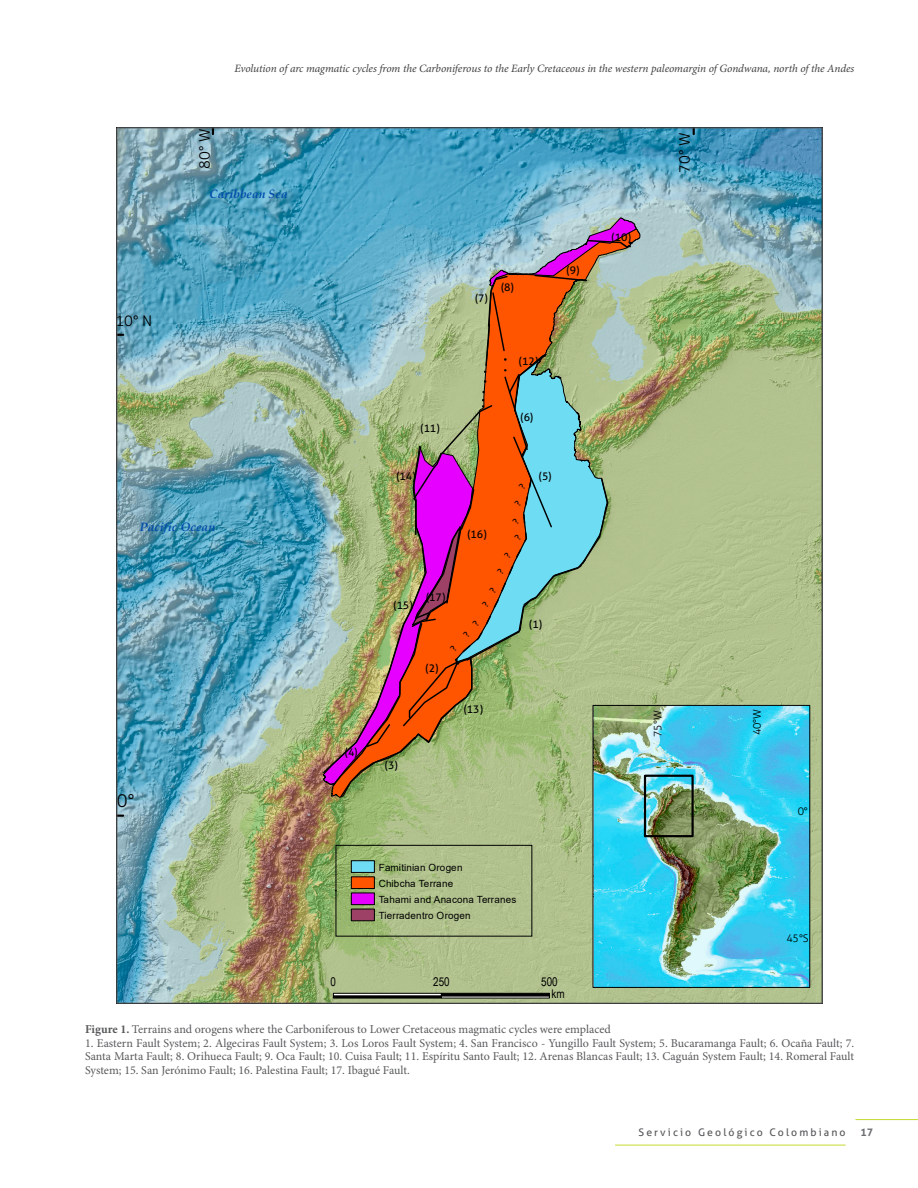
<style>
.page{position:relative;width:918px;height:1188px;background:#fff}
.page>*{position:absolute;margin:0;border:0;box-sizing:border-box;transform-origin:0 0}
.t1{font:300 18px "Aller";color:#000}
.t2{font:300 14.7px "Aller";color:#000}
.t3{font:italic 700 12.15px "Book Antiqua";letter-spacing:.005em;color:#004cac}
.t4{font:12.15px/12.1px "Arial Narrow";color:#000}
._13_Pie_de_fotos{font:12px/13.5px "Minion Pro";color:#58595b;text-align:justify}
.t5{font:italic 11.25px "Minion Pro";letter-spacing:-.01em;color:#414042}
.t6{font:10.65px "Aller";letter-spacing:-.015em;color:#000}
.t7{font:300 10.65px "Aller";color:#000}
.t8{font:10.5px "Aller";letter-spacing:.2em;color:#58595b}
.t9{font:700 10.5px "Aller";color:#6d6e71}
.t10{font:9.9px/16px "Arial";color:#000}
.s1{font-weight:700}
</style>
<div class="page">
<hr style="left:855px;top:1119px;width:63px;height:1px;background:#c4d82e">
<hr style="left:615px;top:1145px;width:230px;height:1px;background:#c4d82e">
<img style="left:119px;top:130px;width:702px;height:872px">
<hr style="left:333px;top:995px;width:109px;height:3px;background:#000">
<div style="left:333px;top:993px;width:109px;height:3px;background:#fff;border:1px solid #000"></div>
<hr style="left:441px;top:995px;width:109px;height:3px;background:#fff">
<div style="left:441px;top:993px;width:109px;height:3px;background:#000;border:1px solid #000"></div>
<svg style="left:335px;top:845px;width:198px;height:92px;background:#a4b081"></svg>
<svg style="left:587px;top:239px;width:42px;height:10px"></svg>
<img style="left:595px;top:707px;width:213px;height:279px">
<div style="left:593px;top:705px;width:217px;height:283px;border:1px solid #000"></div>
<div style="left:644px;top:775px;width:50px;height:62px;border:2px solid #000"></div>
<img style="left:322px;top:274px;width:287px;height:525px">
<p class="t2" style="left:196px;top:169px;width:42px;rotate:-90deg">80° W</p>
<p class="t5" style="left:235px;top:61px;width:621px">Evolution of arc magmatic cycles from the Carboniferous to the Early Cretaceous in the western paleomargin of Gondwana, north of the Andes</p>
<p class="t2" style="left:676px;top:173px;width:42px;rotate:-90deg">70° W</p>
<p class="t2" style="left:116px;top:312px;width:38px">10° N</p>
<p class="t3" style="left:210px;top:186px;width:80px">Caribbean Sea</p>
<p class="t3" style="left:140px;top:519px;width:77px">Pacific Ocean</p>
<p class="t1" style="left:117px;top:790px;width:19px">0°</p>
<p class="t6" style="left:345px;top:746px;width:14px">(4)</p>
<p class="t6" style="left:420px;top:421px;width:21px">(11)</p>
<p class="t6" style="left:396px;top:469px;width:21px">(14)</p>
<p class="t6" style="left:475px;top:292px;width:14px">(7)</p>
<p class="t6" style="left:501px;top:281px;width:14px">(8)</p>
<p class="t6" style="left:567px;top:264px;width:14px">(9)</p>
<p class="t6" style="left:467px;top:528px;width:21px">(16)</p>
<p class="t6" style="left:519px;top:355px;width:21px">(12)</p>
<p class="t6" style="left:520px;top:411px;width:14px">(6)</p>
<p class="t6" style="left:539px;top:470px;width:14px">(5)</p>
<p class="t6" style="left:393px;top:599px;width:21px">(15)</p>
<p class="t6" style="left:426px;top:591px;width:21px">(17)</p>
<p class="t6" style="left:385px;top:759px;width:14px">(3)</p>
<p class="t6" style="left:426px;top:661px;width:14px">(2)</p>
<p class="t6" style="left:464px;top:703px;width:21px">(13)</p>
<p class="t6" style="left:529px;top:617px;width:14px">(1)</p>
<p class="t6" style="left:612px;top:231px;width:21px">(10)</p>
<p class="t7" style="left:651px;top:737px;width:28px;rotate:-90deg">75°W</p>
<p class="t10" style="left:379px;top:859px;width:139px">Famitinian Orogen<br>Chibcha Terrane<br>Tahami and Anacona Terranes<br>Tierradentro Orogen</p>
<p class="t4" style="left:331px;top:975px;width:7px">0</p>
<p class="t4" style="left:433px;top:975px;width:18px">250</p>
<p class="t4" style="left:552px;top:975px;width:15px;text-indent:-10px">500 km</p>
<p class="t7" style="left:751px;top:735px;width:28px;rotate:-90deg">40°W</p>
<p class="t7" style="left:798px;top:805px;width:12px">0°</p>
<p class="t7" style="left:786px;top:932px;width:24px">45°S</p>
<p class="_13_Pie_de_fotos" style="left:85px;top:1023px;width:527px"><span class="s1">Figure 1.</span> Terrains and orogens where the Carboniferous to Lower Cretaceous magmatic cycles were emplaced</p>
<p class="_13_Pie_de_fotos" style="left:85px;top:1037px;width:771px">1. Eastern Fault System; 2. Algeciras Fault System; 3. Los Loros Fault System; 4. San Francisco - Yungillo Fault System; 5. Bucaramanga Fault; 6. Ocaña Fault; 7.<br>Santa Marta Fault; 8. Orihueca Fault; 9. Oca Fault; 10. Cuisa Fault; 11. Espíritu Santo Fault; 12. Arenas Blancas Fault; 13. Caguán System Fault; 14. Romeral Fault System; 15. San Jerónimo Fault; 16. Palestina Fault; 17. Ibagué Fault.</p>
<p class="t8" style="left:639px;top:1126px;width:209px">Servicio Geológico Colombiano</p>
<p class="t9" style="left:861px;top:1126px;width:14px">17</p>
</div>
